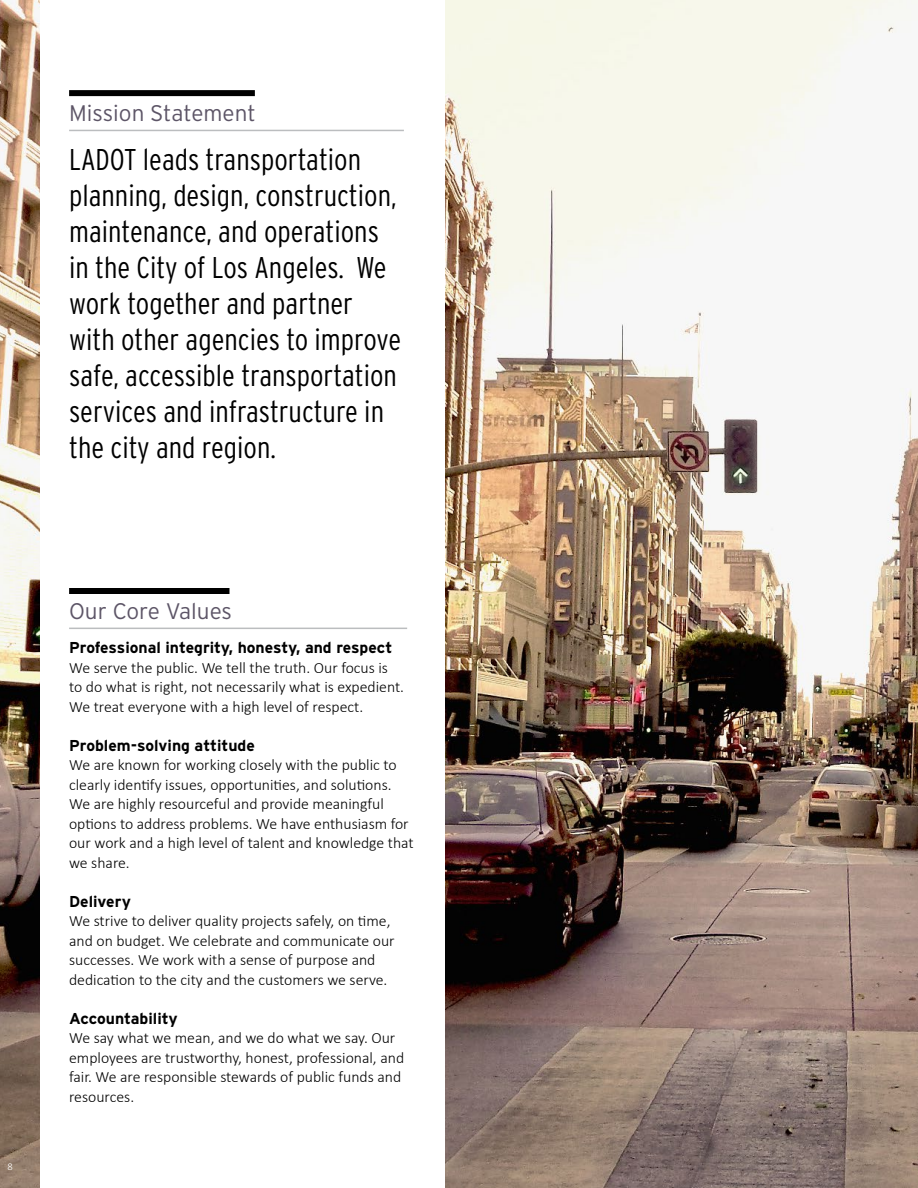
<style>
.page{position:relative;width:918px;height:1188px;background:#fff}
.page>*{position:absolute;margin:0;border:0;box-sizing:border-box;transform-origin:0 0}
.t1{font:300 condensed 30px/36px "Interstate";color:#000}
.t2{font:300 22.5px "Interstate";color:#5d5567}
.t3{font:300 15.75px/19.5px "Calibri";color:#000}
.t4{font:700 15.75px "Interstate";color:#000}
.t5{font:300 10.5px "Calibri";color:#fff}
</style>
<div class="page">
<img style="left:0;top:0;width:918px;height:1188px">
<div style="left:40px;top:0;width:405px;height:1188px;background:#fff"></div>
<div style="left:69px;top:90px;width:186px;height:6px;background:#000"></div>
<div style="left:69px;top:588px;width:161px;height:6px;background:#000"></div>
<hr style="left:69px;top:130px;width:335px;height:1px;background:#bbbdbf">
<hr style="left:69px;top:628px;width:338px;height:1px;background:#bbbdbf">
<p class="t5" style="left:8px;top:1160px;width:7px">8</p>
<h2 class="t2" style="left:69px;top:99px;width:188px">Mission Statement</h2>
<p class="t1" style="left:69px;top:141px;width:334px">LADOT leads transportation planning, design, construction, maintenance, and operations in the City of Los Angeles. We work together and partner with other agencies to improve safe, accessible transportation services and infrastructure in the city and region.</p>
<h2 class="t2" style="left:69px;top:597px;width:165px">Our Core Values</h2>
<p class="t4" style="left:69px;top:638px;width:325px">Professional integrity, honesty, and respect</p>
<p class="t3" style="left:69px;top:658px;width:336px">We serve the public. We tell the truth. Our focus is to do what is right, not necessarily what is expedient.<br>We treat everyone with a high level of respect.</p>
<p class="t4" style="left:69px;top:736px;width:187px">Problem-solving attitude</p>
<p class="t3" style="left:69px;top:755px;width:346px">We are known for working closely with the public to clearly identify issues, opportunities, and solutions.<br>We are highly resourceful and provide meaningful options to address problems. We have enthusiasm for our work and a high level of talent and knowledge that we share.</p>
<p class="t4" style="left:69px;top:892px;width:63px">Delivery</p>
<p class="t3" style="left:69px;top:911px;width:327px">We strive to deliver quality projects safely, on time, and on budget. We celebrate and communicate our successes. We work with a sense of purpose and dedication to the city and the customers we serve.</p>
<p class="t4" style="left:69px;top:1009px;width:110px">Accountability</p>
<p class="t3" style="left:69px;top:1028px;width:337px">We say what we mean, and we do what we say. Our employees are trustworthy, honest, professional, and fair. We are responsible stewards of public funds and resources.</p>
</div>
